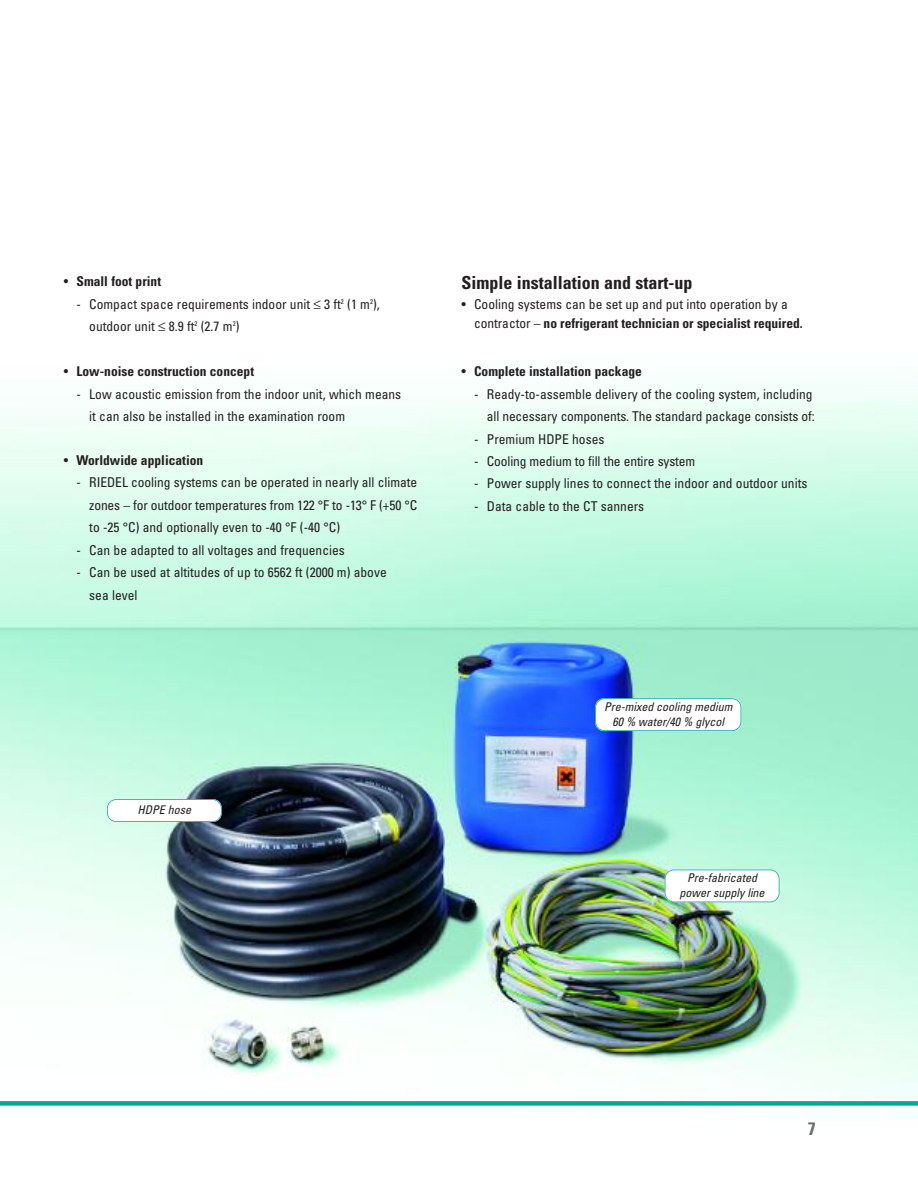
<style>
.page{position:relative;width:918px;height:1188px;background:#fff}
.page>*{position:absolute;margin:0;border:0;box-sizing:border-box;transform-origin:0 0}
.t1{font:700 condensed 18px "Univers LT";color:#231f20}
.t2{font:700 condensed 18px "Univers LT";color:#6c6d70}
.t3{font:condensed 13.5px/22.5px "Univers LT";color:#231f20}
.t4{font:700 condensed 13.5px "Univers LT";color:#231f20}
.t5{font:italic condensed 12px/15px "Univers LT";color:#231f20;text-align:center}
.s1{font-weight:400}
.s2{font-weight:700}
</style>
<div class="page">
<img style="left:0;top:384px;width:918px;height:717px">
<div style="left:0;top:1101px;width:918px;height:5px;background:#00a895"></div>
<div style="left:107px;top:799px;width:115px;height:23px;background:#fff;border-radius:9px"></div>
<div style="left:107px;top:799px;width:115px;height:23px;border:2px solid #00a895;border-radius:9px"></div>
<div style="left:665px;top:870px;width:114px;height:32px;background:#fff;border-radius:9px"></div>
<div style="left:665px;top:870px;width:114px;height:32px;border:2px solid #00a895;border-radius:9px"></div>
<div style="left:595px;top:698px;width:146px;height:33px;background:#fff;border-radius:9px"></div>
<div style="left:595px;top:698px;width:146px;height:33px;border:2px solid #00a895;border-radius:9px"></div>
<p class="t4" style="left:64px;top:276px;width:99px"><span class="s1">•</span> Small foot print</p>
<p class="t3" style="left:89px;top:294px;width:292px;text-indent:-13px">- Compact space requirements indoor unit ≤ 3 ft<sup>2</sup> (1 m<sup>2</sup>), outdoor unit ≤ 8.9 ft<sup>2</sup> (2.7 m<sup>2</sup>)</p>
<p class="t4" style="left:64px;top:366px;width:192px"><span class="s1">•</span> Low-noise construction concept</p>
<p class="t3" style="left:89px;top:384px;width:314px;text-indent:-13px">- Low acoustic emission from the indoor unit, which means it can also be installed in the examination room</p>
<p class="t4" style="left:64px;top:455px;width:141px"><span class="s1">•</span> Worldwide application</p>
<p class="t3" style="left:89px;top:472px;width:329px;text-align:justify;text-indent:-13px">- RIEDEL cooling systems can be operated in nearly all climate zones – for outdoor temperatures from 122 °F to -13° F (+50 °C to -25 °C) and optionally even to -40 °F (-40 °C)</p>
<p class="t3" style="left:77px;top:540px;width:270px">- Can be adapted to all voltages and frequencies</p>
<p class="t3" style="left:89px;top:562px;width:299px;text-indent:-13px">- Can be used at altitudes of up to 6562 ft (2000 m) above sea level</p>
<p class="t5" style="left:138px;top:804px;width:55px">HDPE hose</p>
<h1 class="t1" style="left:461px;top:276px;width:233px">Simple installation and start-up</h1>
<p class="t3" style="left:474px;top:295px;width:330px;line-height:19.5px;text-indent:-13px">• Cooling systems can be set up and put into operation by a contractor – <span class="s2">no refrigerant technician or specialist required.</span></p>
<p class="t4" style="left:461px;top:367px;width:182px"><span class="s1">•</span> Complete installation package</p>
<p class="t3" style="left:474px;top:384px;width:342px;text-align:right">- Ready-to-assemble delivery of the cooling system, including all necessary components. The standard package consists of:</p>
<p class="t3" style="left:474px;top:429px;width:132px">- Premium HDPE hoses</p>
<p class="t3" style="left:474px;top:451px;width:223px">- Cooling medium to fill the entire system</p>
<p class="t3" style="left:474px;top:473px;width:335px">- Power supply lines to connect the indoor and outdoor units</p>
<p class="t3" style="left:474px;top:496px;width:172px">- Data cable to the CT sanners</p>
<p class="t5" style="left:604px;top:700px;width:130px">Pre-mixed cooling medium<br>60 % water/40 % glycol</p>
<p class="t5" style="left:680px;top:872px;width:87px">Pre-fabricated power supply line</p>
<h1 class="t2" style="left:808px;top:1123px;width:9px">7</h1>
</div>
